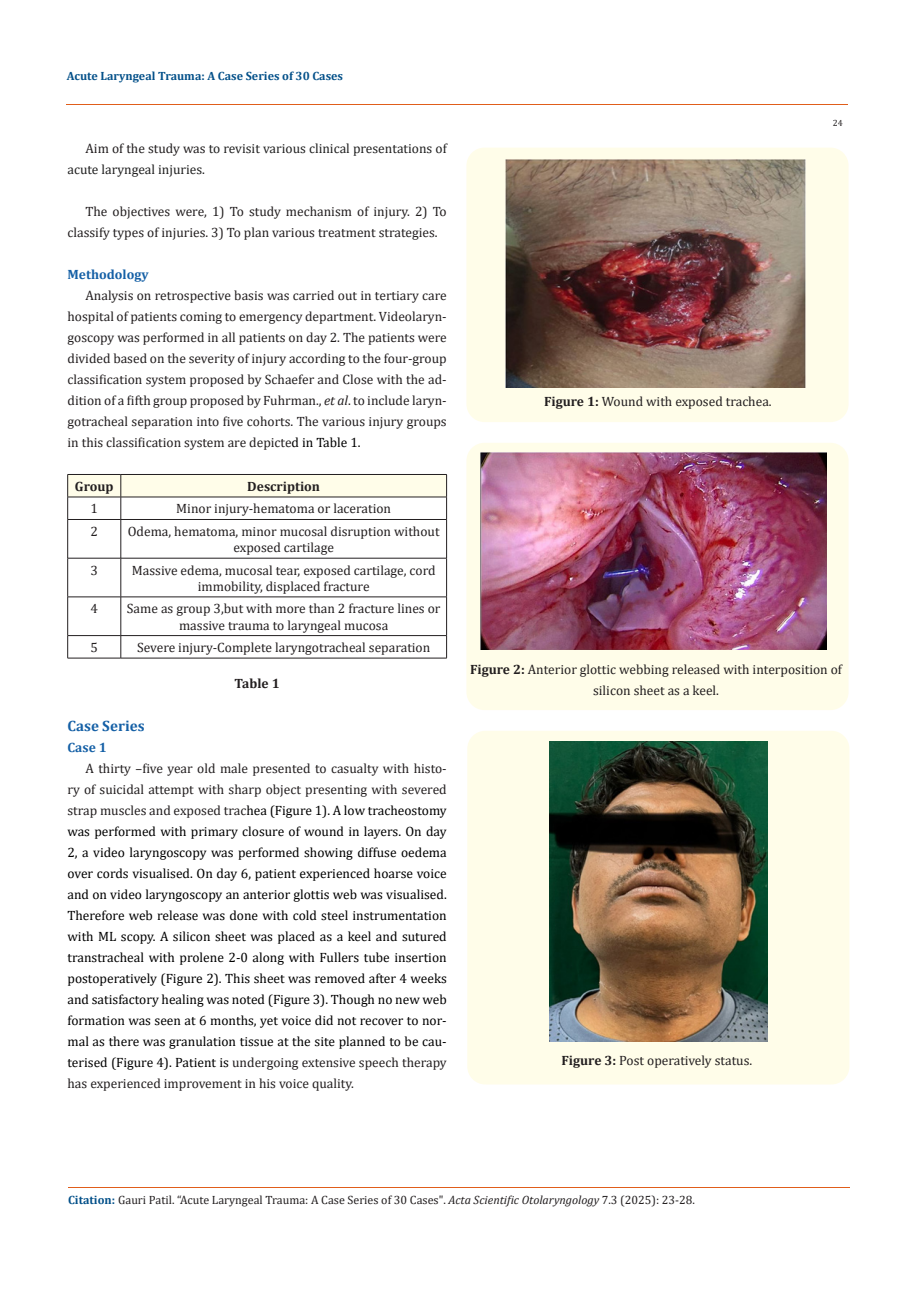
<style>
.page{position:relative;width:917px;height:1296px;background:#fff}
.page>*{position:absolute;margin:0;border:0;box-sizing:border-box;transform-origin:0 0}
.t1{font:700 15px "Cambria";color:#1560a6}
.t2{font:13.5px/21px "Cambria";color:#231f20;text-align:center}
.t3{font:13.5px/21px "Cambria";color:#000;text-align:justify}
.t4{font:13.5px/21px "Cambria";color:#212121}
.t5{font:700 13.5px "Cambria";color:#231f20}
.t6{font:700 13.5px "Cambria";color:#1560a6}
.t7{font:12px "Cambria";color:#231f20}
.t8{font:700 12px "Cambria";color:#035089}
.t9{font:9px "Cambria";color:#231f20}
.s1{color:#231f20}
.s2{font-style:italic}
.s3{color:#000}
.s4{font-weight:700}
.s5{font-weight:700;color:#035089}
</style>
<div class="page">
<hr style="left:66px;top:104px;width:781px;height:1px;background:#e05d1a">
<div style="left:466px;top:443px;width:382px;height:267px;background:#fffde9;border-radius:18px"></div>
<img style="left:480px;top:452px;width:346px;height:198px">
<div style="left:466px;top:148px;width:382px;height:274px;background:#fffde9;border-radius:18px"></div>
<img style="left:506px;top:160px;width:299px;height:228px">
<svg style="left:67px;top:474px;width:380px;height:45px"></svg>
<hr style="left:67px;top:519px;width:54px;height:1px;background:#231f20">
<hr style="left:67px;top:520px;width:1px;height:38px;background:#231f20">
<hr style="left:121px;top:519px;width:326px;height:1px;background:#231f20">
<hr style="left:120px;top:520px;width:1px;height:38px;background:#231f20">
<hr style="left:446px;top:520px;width:1px;height:38px;background:#231f20">
<hr style="left:67px;top:558px;width:54px;height:1px;background:#231f20">
<hr style="left:67px;top:558px;width:1px;height:39px;background:#231f20">
<hr style="left:121px;top:558px;width:326px;height:1px;background:#231f20">
<hr style="left:120px;top:558px;width:1px;height:39px;background:#231f20">
<hr style="left:446px;top:558px;width:1px;height:39px;background:#231f20">
<hr style="left:67px;top:597px;width:54px;height:1px;background:#231f20">
<hr style="left:67px;top:597px;width:1px;height:38px;background:#231f20">
<hr style="left:121px;top:597px;width:326px;height:1px;background:#231f20">
<hr style="left:120px;top:597px;width:1px;height:38px;background:#231f20">
<hr style="left:446px;top:597px;width:1px;height:38px;background:#231f20">
<hr style="left:67px;top:635px;width:54px;height:1px;background:#231f20">
<svg style="left:67px;top:636px;width:1px;height:22px"></svg>
<hr style="left:121px;top:635px;width:326px;height:1px;background:#231f20">
<svg style="left:120px;top:636px;width:1px;height:22px"></svg>
<svg style="left:446px;top:636px;width:1px;height:22px"></svg>
<hr style="left:67px;top:658px;width:54px;height:1px;background:#231f20">
<hr style="left:121px;top:658px;width:326px;height:1px;background:#231f20">
<div style="left:467px;top:731px;width:382px;height:354px;background:#fffde9;border-radius:18px"></div>
<img style="left:549px;top:741px;width:218px;height:300px">
<hr style="left:68px;top:1187px;width:782px;height:1px;background:#e05d1a">
<p class="t8" style="left:67px;top:68px;width:278px">Acute Laryngeal Trauma: A Case Series of 30 Cases</p>
<p class="t4" style="left:67px;top:138px;width:381px;text-indent:18px"><span class="s1">Aim of the study was</span> to revisit various clinical presentations of acute laryngeal injuries.</p>
<p class="t2" style="left:67px;top:201px;width:381px;text-align:left;text-indent:18px">The objectives were, 1) To study mechanism of injury. 2) To classify types of injuries. 3) To plan various treatment strategies.</p>
<p class="t6" style="left:67px;top:265px;width:83px">Methodology</p>
<p class="t2" style="left:67px;top:285px;width:381px;text-align:justify;text-indent:18px">Analysis on retrospective basis was carried out in tertiary care hospital of patients coming to emergency department. Videolaryn&shy;goscopy was performed in all patients on day 2. The patients were divided based on the severity of injury according to the four-group classification system proposed by Schaefer and Close with the ad&shy;dition of a fifth group proposed by Fuhrman., <span class="s2">et al</span>. to include laryn&shy;gotracheal separation into five cohorts. The various injury groups in this classification system are depicte<span class="s3">d in Table 1.</span></p>
<p class="t5" style="left:75px;top:477px;width:40px">Group</p>
<p class="t5" style="left:247px;top:477px;width:74px">Description</p>
<p class="t2" style="left:90px;top:498px;width:9px">1</p>
<p class="t2" style="left:176px;top:498px;width:216px">Minor injury-hematoma or laceration</p>
<p class="t2" style="left:90px;top:521px;width:9px">2</p>
<p class="t2" style="left:128px;top:523px;width:313px;line-height:16.2px">Odema, hematoma, minor mucosal disruption without exposed cartilage</p>
<p class="t2" style="left:90px;top:560px;width:9px">3</p>
<p class="t2" style="left:132px;top:562px;width:305px;line-height:16.2px">Massive edema, mucosal tear, exposed cartilage, cord immobility, displaced fracture</p>
<p class="t2" style="left:90px;top:598px;width:9px">4</p>
<p class="t2" style="left:127px;top:601px;width:315px;line-height:16.2px">Same as group 3,but with more than 2 fracture lines or massive trauma to laryngeal mucosa</p>
<p class="t2" style="left:90px;top:637px;width:9px">5</p>
<p class="t2" style="left:137px;top:637px;width:295px">Severe injury-Complete laryngotracheal separation</p>
<p class="t5" style="left:234px;top:673px;width:47px">Table 1</p>
<p class="t1" style="left:67px;top:715px;width:79px">Case Series</p>
<p class="t6" style="left:67px;top:738px;width:41px">Case 1</p>
<p class="t3" style="left:67px;top:758px;width:381px;text-indent:18px"><span class="s1">A thirty –five year old male presented to casualty with histo&shy;ry of suicidal attempt with sharp object presenting with severed strap muscles and exposed trac</span>hea (Figure 1). A low tracheostomy was performed with primary closure of wound in layers. On day 2, a video laryngoscopy was performed showing diffuse oedema over cords visualised. On day 6, patient experienced hoarse voice and on video laryngoscopy an anterior glottis web was visualised.<br>Therefore web release was done with cold steel instrumentation with ML scopy. A silicon sheet was placed as a keel and sutured transtracheal with prolene 2-0 along with Fullers tube insertion postoperatively (Figure 2). This sheet was removed after 4 weeks and satisfactory healing was noted (Figure 3). Though no new web formation was seen at 6 months, yet voice did not recover to nor&shy;mal as there was granulation tissue at the site planned to be cau&shy;terised (Figure 4). Patient is <span class="s1">undergoing extensive speech therapy has experienced improvement in his voice quality.</span></p>
<p class="t9" style="left:833px;top:118px;width:11px">24</p>
<p class="t2" style="left:544px;top:390px;width:229px"><span class="s4">Figure 1:</span> Wound with exposed trachea.</p>
<p class="t2" style="left:470px;top:658px;width:373px"><span class="s4">Figure 2:</span> Anterior glottic webbing released with interposition of silicon sheet as a keel.</p>
<p class="t2" style="left:561px;top:1050px;width:192px"><span class="s4">Figure 3:</span> Post operatively status.</p>
<p class="t7" style="left:68px;top:1193px;width:628px"><span class="s5">Citation:</span> Gauri Patil. “Acute Laryngeal Trauma: A Case Series of 30 Cases". <span class="s2">Acta Scientific Otolaryngology</span> 7.3 (2025): 23-28.</p>
</div>
